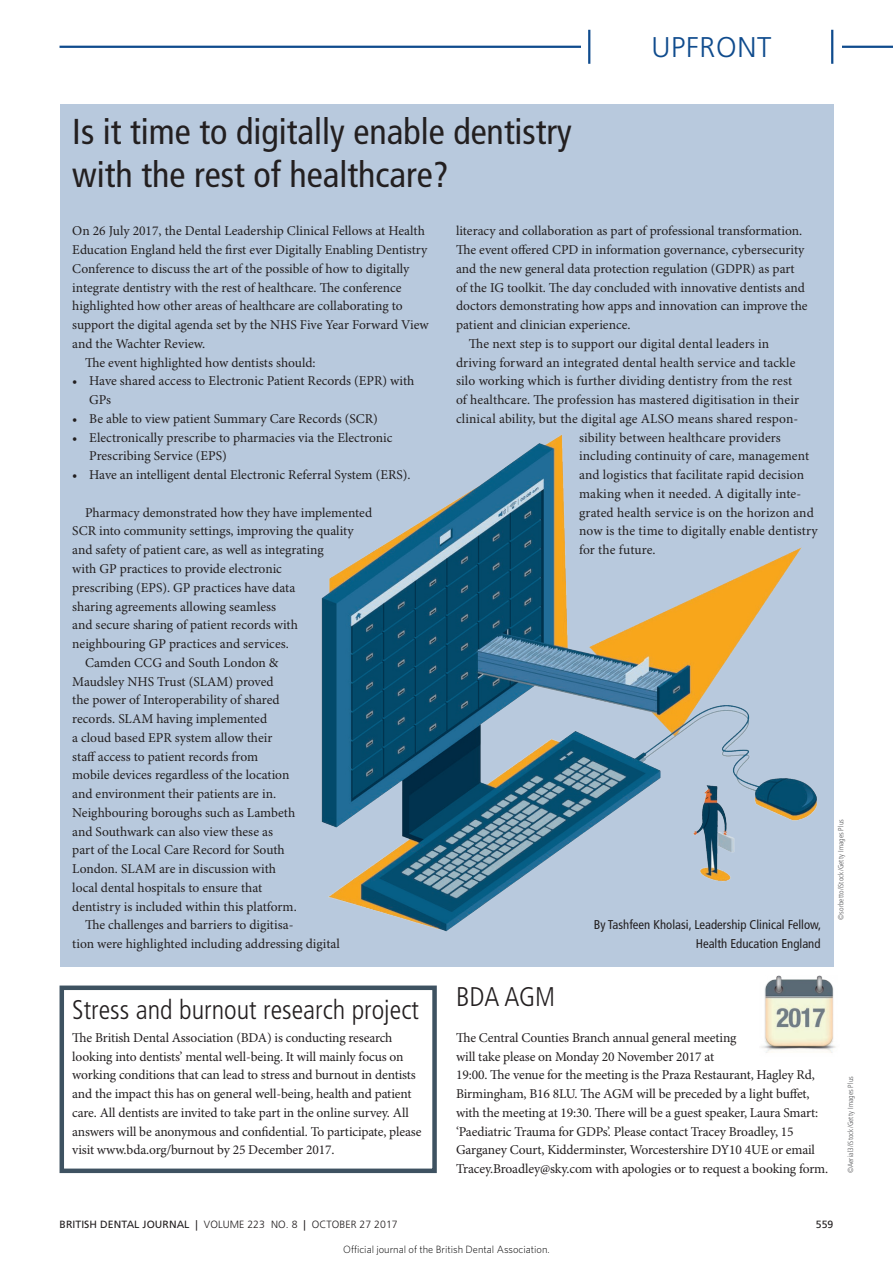
<style>
.page{position:relative;width:893px;height:1263px;background:#fff}
.page>*{position:absolute;margin:0;border:0;box-sizing:border-box;transform-origin:0 0}
.heading___3{font:condensed 36px/43.2px "Frutiger LT Std";color:#231f20}
.t1{font:300 28.5px "Frutiger LT Std";letter-spacing:.025em;color:#0f4b8d}
.heading___5{font:300 condensed 27px "Frutiger LT Std";color:#231f20}
.body_9pt_ragged{font:13.5px/18.8px "Minion Pro";color:#231f20}
.body_9pt_ragged_1st{font:13.5px/18.8px "Minion Pro";letter-spacing:-.01em;color:#231f20}
.byline___1{font:condensed 12.75px/18.8px "Frutiger LT Std";color:#231f20;text-align:right}
.t2{font:300 10.5px "Frutiger LT Std";letter-spacing:.005em;color:#231f20}
.t3{font:300 10.5px "Whitney";color:#000}
.t4{font:10.5px "Frutiger LT Std";color:#231f20}
.photo_credit{font:300 condensed 7.5px "Frutiger LT Std";letter-spacing:.01em;color:#57585a}
.s1{font-weight:400}
</style>
<div class="page">
<div style="left:60px;top:985px;width:377px;height:188px;border:4px solid #3e5261"></div>
<img style="left:761px;top:975px;width:75px;height:78px">
<div style="left:60px;top:104px;width:773px;height:863px;background:#b8c9dd"></div>
<img style="left:321px;top:435px;width:496px;height:497px">
<hr style="left:60px;top:46px;width:833px;height:2px;background:#0f4b8d">
<div style="left:581px;top:30px;width:261px;height:34px;background:#fff"></div>
<hr style="left:831px;top:30px;width:2px;height:34px;background:#0f4b8d">
<hr style="left:588px;top:30px;width:2px;height:34px;background:#0f4b8d">
<h2 class="t1" style="left:651px;top:31px;width:121px">UPFRONT</h2>
<p class="heading___3" style="left:72px;top:110px;width:501px">Is it time to digitally enable dentistry with the rest of healthcare?</p>
<p class="body_9pt_ragged_1st" style="left:72px;top:222px;width:358px">On 26 July 2017, the Dental Leadership Clinical Fellows at Health Education England held the first ever Digitally Enabling Dentistry Conference to discuss the art of the possible of how to digitally integrate dentistry with the rest of healthcare. The conference highlighted how other areas of healthcare are collaborating to support the digital agenda set by the NHS Five Year Forward View and the Wachter Review.</p>
<p class="body_9pt_ragged" style="left:85px;top:354px;width:232px">The event highlighted how dentists should:</p>
<p class="body_9pt_ragged" style="left:89px;top:372px;width:327px;text-indent:-17px">• Have shared access to Electronic Patient Records (EPR) with<br>GPs</p>
<p class="body_9pt_ragged" style="left:72px;top:410px;width:307px">• Be able to view patient Summary Care Records (SCR)</p>
<p class="body_9pt_ragged" style="left:89px;top:429px;width:305px;text-indent:-17px">• Electronically prescribe to pharmacies via the Electronic<br>Prescribing Service (EPS)</p>
<p class="body_9pt_ragged" style="left:72px;top:466px;width:340px">• Have an intelligent dental Electronic Referral System (ERS).</p>
<p class="body_9pt_ragged" style="left:72px;top:504px;width:301px;text-indent:13px">Pharmacy demonstrated how they have implemented SCR into community settings, improving the quality and safety of patient care, as well as integrating<br>with GP practices to provide electronic<br>prescribing (EPS). GP practices have data<br>sharing agreements allowing seamless<br>and secure sharing of patient records with neighbouring GP practices and services.</p>
<p class="body_9pt_ragged" style="left:72px;top:654px;width:226px;text-indent:13px">Camden CCG and South London &amp; Maudsley NHS Trust (SLAM) proved<br>the power of Interoperability of shared records. SLAM having implemented<br>a cloud based EPR system allow their staff access to patient records from mobile devices regardless of the location and environment their patients are in.<br>Neighbouring boroughs such as Lambeth and Southwark can also view these as part of the Local Care Record for South London. SLAM are in discussion with local dental hospitals to ensure that dentistry is included within this platform.</p>
<p class="body_9pt_ragged" style="left:72px;top:916px;width:269px;text-indent:13px">The challenges and barriers to digitisa-<br>tion were highlighted including addressing digital</p>
<p class="body_9pt_ragged" style="left:456px;top:222px;width:353px">literacy and collaboration as part of professional transformation.<br>The event offered CPD in information governance, cybersecurity and the new general data protection regulation (GDPR) as part of the IG toolkit. The day concluded with innovative dentists and doctors demonstrating how apps and innovation can improve the patient and clinician experience.</p>
<p class="body_9pt_ragged" style="left:469px;top:335px;width:302px">The next step is to support our digital dental leaders in</p>
<p class="body_9pt_ragged" style="left:456px;top:354px;width:341px">driving forward an integrated dental health service and tackle</p>
<p class="body_9pt_ragged" style="left:456px;top:372px;width:338px">silo working which is further dividing dentistry from the rest</p>
<p class="body_9pt_ragged" style="left:456px;top:391px;width:345px">of healthcare. The profession has mastered digitisation in their</p>
<p class="body_9pt_ragged" style="left:456px;top:410px;width:344px">clinical ability, but the digital age ALSO means shared respon-</p>
<p class="body_9pt_ragged" style="left:579px;top:429px;width:203px">sibility between healthcare providers</p>
<p class="body_9pt_ragged" style="left:579px;top:447px;width:232px">including continuity of care, management</p>
<p class="body_9pt_ragged" style="left:579px;top:466px;width:227px">and logistics that facilitate rapid decision</p>
<p class="body_9pt_ragged" style="left:579px;top:485px;width:224px">making when it needed. A digitally inte-</p>
<p class="body_9pt_ragged" style="left:579px;top:504px;width:236px">grated health service is on the horizon and</p>
<p class="body_9pt_ragged" style="left:579px;top:522px;width:240px">now is the time to digitally enable dentistry</p>
<p class="body_9pt_ragged" style="left:579px;top:541px;width:78px">for the future.</p>
<p class="byline___1" style="left:594px;top:915px;width:229px">By Tashfeen Kholasi, Leadership Clinical Fellow,<br>Health Education England</p>
<p class="photo_credit" style="left:836px;top:920px;width:102px;rotate:-90deg">©sorbetto/iStock/Getty Images Plus</p>
<p class="heading___5" style="left:456px;top:981px;width:101px">BDA AGM</p>
<p class="heading___5" style="left:72px;top:994px;width:348px">Stress and burnout research project</p>
<p class="body_9pt_ragged_1st" style="left:72px;top:1029px;width:351px">The British Dental Association (BDA) is conducting research looking into dentists’ mental well-being. It will mainly focus on working conditions that can lead to stress and burnout in dentists and the impact this has on general well-being, health and patient care. All dentists are invited to take part in the online survey. All answers will be anonymous and confidential. To participate, please visit www.bda.org/burnout by 25 December 2017.</p>
<p class="body_9pt_ragged_1st" style="left:456px;top:1029px;width:374px">The Central Counties Branch annual general meeting<br>will take please on Monday 20 November 2017 at<br>19:00. The venue for the meeting is the Praza Restaurant, Hagley Rd, Birmingham, B16 8LU. The AGM will be preceded by a light buffet, with the meeting at 19:30. There will be a guest speaker, Laura Smart: ‘Paediatric Trauma for GDPs’. Please contact Tracey Broadley, 15<br>Garganey Court, Kidderminster, Worcestershire DY10 4UE or email Tracey.Broadley@sky.com with apologies or to request a booking form.</p>
<p class="photo_credit" style="left:846px;top:1173px;width:98px;rotate:-90deg">©Aerial3/iStock/Getty Images Plus</p>
<p class="t2" style="left:60px;top:1219px;width:340px"><span class="s1">BRITISH DENTAL JOURNAL |</span> VOLUME 223 NO. 8 <span class="s1">|</span> OCTOBER 27 2017</p>
<p class="t4" style="left:816px;top:1218px;width:19px">559</p>
<p class="t3" style="left:343px;top:1243px;width:208px">Official journal of the British Dental Association.</p>
</div>
